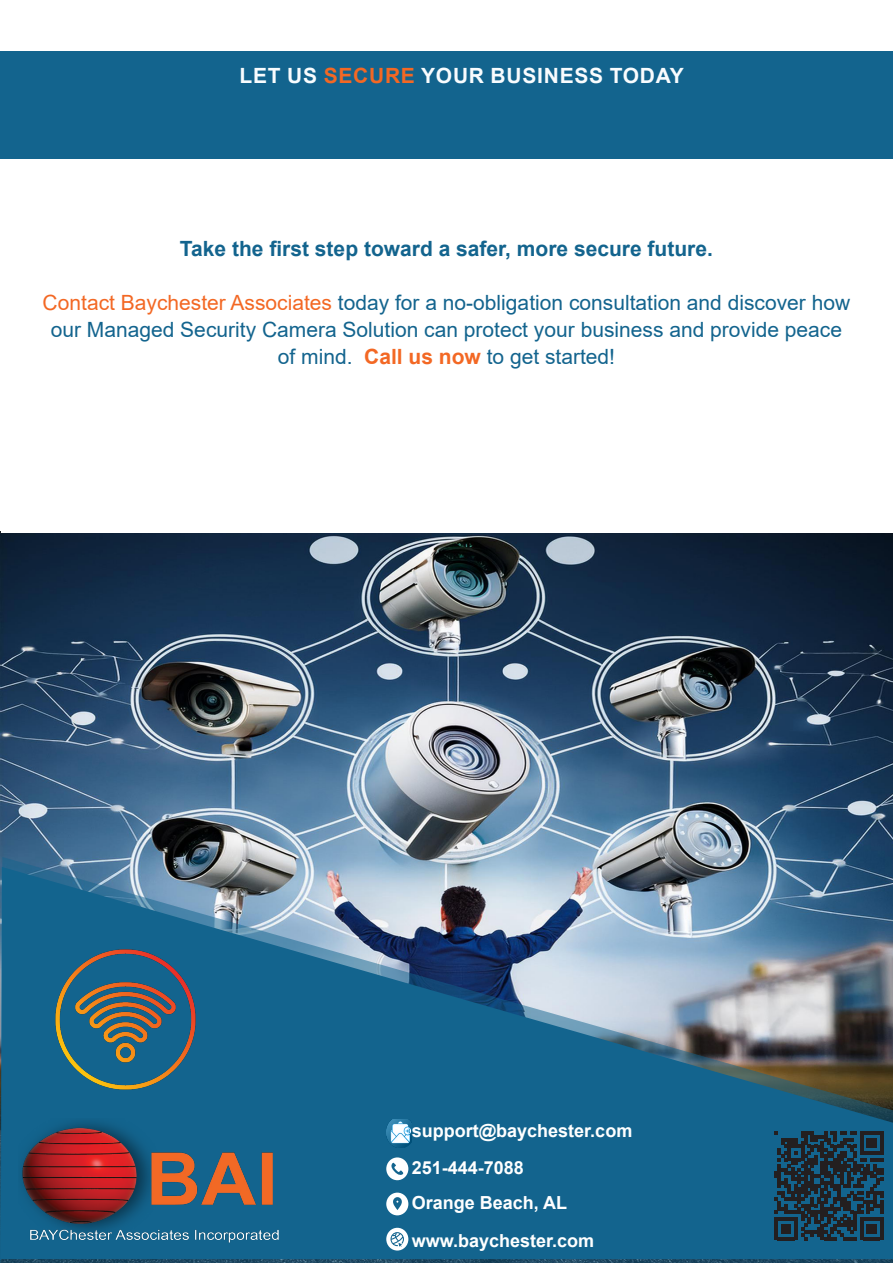
<style>
.page{position:relative;width:893px;height:1263px;background:#fff}
.page>*{position:absolute;margin:0;border:0;box-sizing:border-box;transform-origin:0 0}
.Body_-_Left_Aligned{font:21px/27px "Arial";color:#13648e;text-align:center}
.Body_-_Left_Aligned-2{font:700 21px "Arial";color:#13648e}
.TOC__A4{font:700 21px "Arial";letter-spacing:.035em;color:#f9fcfe}
.AddreetText_Ragular{font:700 18px "Arial";color:#fff}
.s1{color:#f36824}
.s2{font-weight:700;color:#f36824}
</style>
<div class="page">
<img style="left:0;top:534px;width:893px;height:323px">
<img style="left:0;top:857px;width:893px;height:406px">
<img style="left:18px;top:1119px;width:263px;height:125px">
<div style="left:2px;top:51px;width:891px;height:108px;background:#13648e"></div>
<div style="left:0;top:51px;width:7px;height:107px;background:#13648e"></div>
<svg style="left:774px;top:1131px;width:109px;height:109px;background:#1c394a"></svg>
<img style="left:53px;top:948px;width:144px;height:144px">
<svg style="left:386px;top:1157px;width:22px;height:23px"></svg>
<svg style="left:386px;top:1192px;width:22px;height:23px"></svg>
<svg style="left:386px;top:1228px;width:22px;height:22px"></svg>
<svg style="left:386px;top:1147px;width:26px;height:1px"></svg>
<img style="left:386px;top:1119px;width:26px;height:28px">
<p class="TOC__A4" style="left:240px;top:61px;width:446px">LET US <span class="s1">SECURE</span> YOUR BUSINESS TODAY</p>
<p class="Body_-_Left_Aligned-2" style="left:180px;top:233px;width:534px">Take the first step toward a safer, more secure future.</p>
<p class="Body_-_Left_Aligned" style="left:43px;top:289px;width:809px"><span class="s1">Contact Baychester Associates</span> today for a no-obligation consultation and discover how our Managed Security Camera Solution can protect your business and provide peace of mind. <span class="s2">Call us now</span> to get started!</p>
<p class="AddreetText_Ragular" style="left:412px;top:1118px;width:222px">support@baychester.com</p>
<p class="AddreetText_Ragular" style="left:412px;top:1155px;width:114px">251-444-7088</p>
<p class="AddreetText_Ragular" style="left:412px;top:1189px;width:157px">Orange Beach, AL</p>
<p class="AddreetText_Ragular" style="left:412px;top:1227px;width:184px">www.baychester.com</p>
</div>
